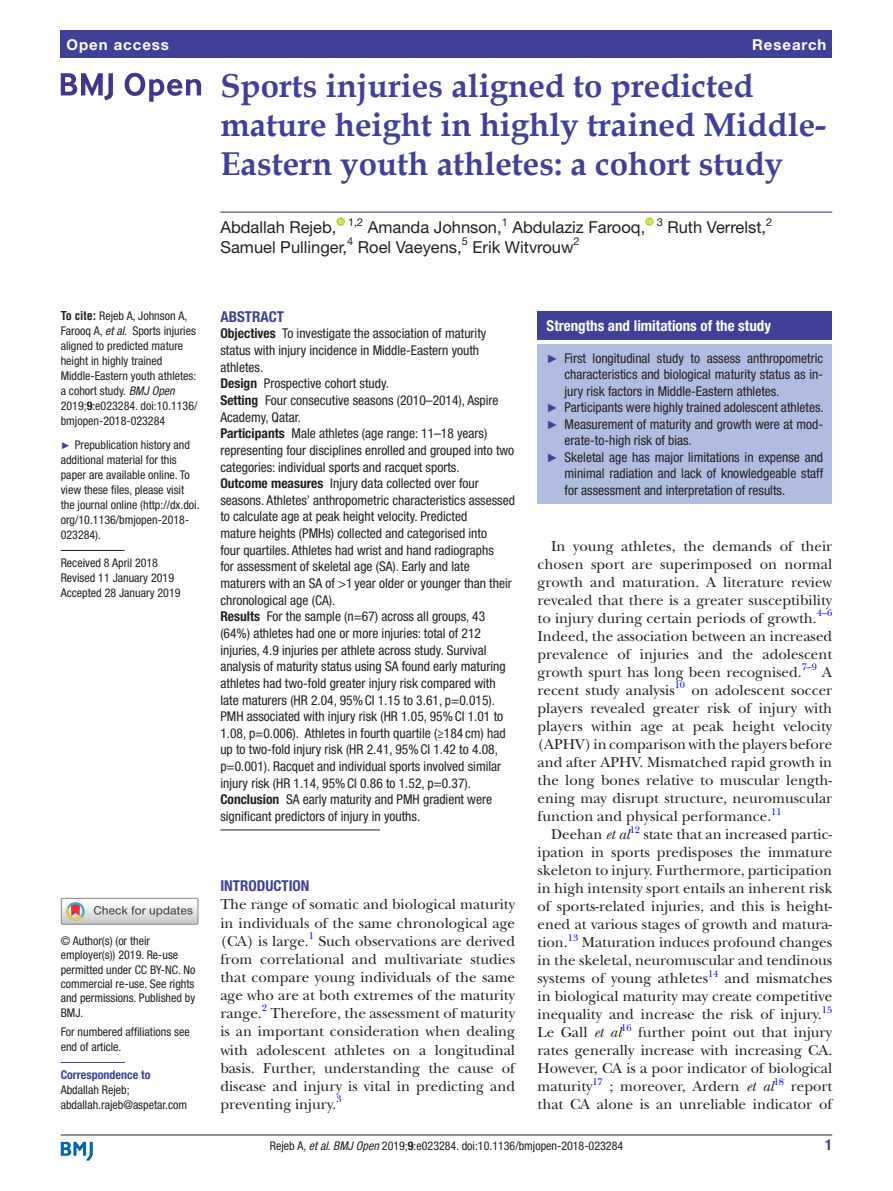
<style>
.page{position:relative;width:893px;height:1191px;background:#fff}
.page>*{position:absolute;margin:0;border:0;box-sizing:border-box;transform-origin:0 0}
.t1{font:700 33px/39px "Book Antiqua";color:#414099}
.t2{font:16.5px "Helvetica Neue LT Std";color:#231f20}
.t3{font:15px/18px "New Baskerville";color:#231f20;text-align:justify}
.t4{font:700 condensed 15px "Helvetica Neue LT Std";color:#fff}
.t5{font:700 condensed 15px "Helvetica Neue LT Std";color:#414099}
.t6{font:700 15px "Helvetica Neue LT Std";letter-spacing:.065em;color:#fff}
.t7{font:condensed 13.5px/16.6px "Helvetica Neue LT Std";color:#231f20}
.t8{font:condensed 12px/15px "Helvetica Neue LT Std";color:#231f20}
.t9{font:700 condensed 12px "Helvetica Neue LT Std";color:#414099}
.t10{font:10.95px "Helvetica Neue LT Std";color:#231f20}
.t11{font:9.9px "New Baskerville";color:#00f}
.s1{font-family:"Helvetica LT Std";font-weight:700}
.s2{font-style:italic}
.s3{font-weight:700}
.s4{font-family:"Arial";font-stretch:normal;font-size:9.75px;color:#414099}
.s5{font-family:"Arial";font-stretch:normal;font-size:12px;color:#414099}
</style>
<div class="page">
<hr style="left:61px;top:1134px;width:771px;height:1px;background:#231f20">
<svg style="left:61px;top:1141px;width:32px;height:19px"></svg>
<div style="left:61px;top:31px;width:771px;height:27px;background:#414099"></div>
<hr style="left:220px;top:211px;width:612px;height:2px;background:#414099">
<svg style="left:337px;top:217px;width:8px;height:9px"></svg>
<svg style="left:645px;top:217px;width:9px;height:9px"></svg>
<hr style="left:61px;top:550px;width:64px;height:1px;background:#231f20">
<hr style="left:61px;top:1062px;width:64px;height:1px;background:#414099">
<svg style="left:61px;top:73px;width:52px;height:27px"></svg>
<svg style="left:125px;top:73px;width:76px;height:29px"></svg>
<div style="left:61px;top:897px;width:138px;height:27px;border:1px solid #969090"></div>
<svg style="left:61px;top:898px;width:137px;height:26px"></svg>
<hr style="left:220px;top:829px;width:160px;height:1px;background:#231f20">
<div style="left:538px;top:311px;width:294px;height:29px;background:#414099"></div>
<div style="left:538px;top:344px;width:294px;height:159px;background:#afbde1"></div>
<p class="t6" style="left:66px;top:35px;width:104px">Open access</p>
<p class="t6" style="left:752px;top:35px;width:76px">Research</p>
<h1 class="t1" style="left:220px;top:66px;width:607px">Sports injuries aligned to predicted mature height in highly trained Middle-<br>Eastern youth athletes: a cohort study</h1>
<p class="t2" style="left:220px;top:218px;width:118px">Abdallah Rejeb,</p>
<p class="t10" style="left:348px;top:215px;width:17px">1,2</p>
<p class="t2" style="left:368px;top:218px;width:135px">Amanda Johnson,</p>
<p class="t10" style="left:502px;top:215px;width:8px">1</p>
<p class="t2" style="left:512px;top:218px;width:134px">Abdulaziz Farooq,</p>
<p class="t10" style="left:657px;top:215px;width:8px">3</p>
<p class="t2" style="left:667px;top:218px;width:100px">Ruth Verrelst,</p>
<p class="t10" style="left:766px;top:215px;width:8px">2</p>
<p class="t2" style="left:220px;top:237px;width:128px">Samuel Pullinger,</p>
<p class="t10" style="left:347px;top:235px;width:8px">4</p>
<p class="t2" style="left:358px;top:237px;width:105px">Roel Vaeyens,</p>
<p class="t10" style="left:462px;top:235px;width:8px">5</p>
<p class="t2" style="left:472px;top:237px;width:103px">Erik Witvrouw</p>
<p class="t10" style="left:574px;top:235px;width:8px">2</p>
<p class="t8" style="left:61px;top:308px;width:138px"><span class="s1">To cite:</span> Rejeb A, Johnson A,<br>Farooq A, <span class="s2">et al</span>. Sports injuries aligned to predicted mature height in highly trained<br>Middle-Eastern youth athletes: a cohort study. <span class="s2">BMJ Open<br></span>2019;<span class="s3">9</span>:e023284. doi:10.1136/ bmjopen-2018-023284</p>
<p class="t8" style="left:61px;top:437px;width:140px"><span class="s4">►</span> Prepublication history and additional material for this paper are available online. To view these files, please visit the journal online (http://dx.doi. org/10.1136/bmjopen-2018-<br>023284).</p>
<p class="t8" style="left:61px;top:555px;width:121px">Received 8 April 2018<br>Revised 11 January 2019<br>Accepted 28 January 2019</p>
<p class="t8" style="left:61px;top:933px;width:136px;line-height:14.4px">© Author(s) (or their employer(s)) 2019. Re-use permitted under CC BY-NC. No commercial re-use. See rights and permissions. Published by<br>BMJ.</p>
<p class="t8" style="left:61px;top:1024px;width:130px">For numbered affiliations see end of article.</p>
<p class="t9" style="left:61px;top:1067px;width:91px">Correspondence to</p>
<p class="t8" style="left:61px;top:1082px;width:128px">Abdallah Rejeb; abdallah.rajeb@aspetar.com</p>
<p class="t5" style="left:220px;top:307px;width:65px">Abstract</p>
<p class="t7" style="left:220px;top:325px;width:296px"><span class="s3">Objectives</span> To investigate the association of maturity status with injury incidence in Middle-Eastern youth athletes.<br><span class="s3">Design</span> Prospective cohort study.<br><span class="s3">Setting</span> Four consecutive seasons (2010–2014), Aspire Academy, Qatar.<br><span class="s3">Participants</span> Male athletes (age range: 11–18 years) representing four disciplines enrolled and grouped into two categories: individual sports and racquet sports.<br><span class="s3">Outcome measures</span> Injury data collected over four seasons. Athletes’ anthropometric characteristics assessed to calculate age at peak height velocity. Predicted<br>mature heights (PMHs) collected and categorised into<br>four quartiles. Athletes had wrist and hand radiographs<br>for assessment of skeletal age (SA). Early and late maturers with an SA of &gt;1 year older or younger than their chronological age (CA).<br><span class="s3">Results</span> For the sample (n=67) across all groups, 43 (64%) athletes had one or more injuries: total of 212 injuries, 4.9 injuries per athlete across study. Survival analysis of maturity status using SA found early maturing athletes had two-fold greater injury risk compared with late maturers (HR 2.04, 95%CI 1.15 to 3.61, p=0.015).<br>PMH associated with injury risk (HR 1.05, 95%CI 1.01 to 1.08, p=0.006). Athletes in fourth quartile (≥184 cm) had up to two-fold injury risk (HR 2.41, 95%CI 1.42 to 4.08, p=0.001). Racquet and individual sports involved similar injury risk (HR 1.14, 95%CI 0.86 to 1.52, p=0.37).<br><span class="s3">Conclusion</span> SA early maturity and PMH gradient were significant predictors of injury in youths.</p>
<p class="t5" style="left:220px;top:877px;width:91px">Introduction</p>
<p class="t3" style="left:220px;top:895px;width:296px">The range of somatic and biological maturity in individuals of the same chronological age (CA) is large.<sup>1</sup> Such observations are derived from correlational and multivariate studies that compare young individuals of the same age who are at both extremes of the maturity range.</p>
<p class="t11" style="left:262px;top:1002px;width:7px">2</p>
<p class="t3" style="left:220px;top:1004px;width:296px;text-indent:50px">Therefore, the assessment of maturity is an important consideration when dealing with adolescent athletes on a longitudinal basis. Further, understanding the cause of disease and injury is vital in predicting and preventing injury.</p>
<p class="t11" style="left:336px;top:1093px;width:7px">3</p>
<p class="t4" style="left:547px;top:316px;width:226px">Strengths and limitations of the study</p>
<p class="t7" style="left:547px;top:349px;width:278px"><span class="s5">►</span> First longitudinal study to assess anthropometric</p>
<p class="t7" style="left:565px;top:366px;width:260px">characteristics and biological maturity status as in-</p>
<p class="t7" style="left:565px;top:382px;width:216px">jury risk factors in Middle-Eastern athletes.</p>
<p class="t7" style="left:547px;top:399px;width:279px"><span class="s5">►</span> Participants were highly trained adolescent athletes.</p>
<p class="t7" style="left:547px;top:415px;width:278px"><span class="s5">►</span> Measurement of maturity and growth were at mod-</p>
<p class="t7" style="left:565px;top:432px;width:129px">erate-to-high risk of bias.</p>
<p class="t7" style="left:547px;top:448px;width:278px"><span class="s5">►</span> Skeletal age has major limitations in expense and</p>
<p class="t7" style="left:565px;top:465px;width:260px">minimal radiation and lack of knowledgeable staff</p>
<p class="t7" style="left:565px;top:481px;width:222px">for assessment and interpretation of results.</p>
<p class="t3" style="left:538px;top:537px;width:296px;text-indent:14px">In young athletes, the demands of their chosen sport are superimposed on normal growth and maturation. A literature review revealed that there is a greater susceptibility to injury during certain periods of growth.<sup>4–6<br></sup>Indeed, the association between an increased prevalence of injuries and the adolescent growth spurt has long been recognised.</p>
<p class="t11" style="left:802px;top:661px;width:17px">7–9</p>
<p class="t3" style="left:822px;top:663px;width:11px">A</p>
<p class="t3" style="left:538px;top:681px;width:139px">recent study analysis</p>
<p class="t11" style="left:675px;top:679px;width:12px">10</p>
<p class="t3" style="left:538px;top:681px;width:296px;text-indent:154px">on adolescent soccer players revealed greater risk of injury with players within age at peak height velocity (APHV) in comparison with the players before and after APHV. Mismatched rapid growth in the long bones relative to muscular length&shy;ening may disrupt structure, neuromuscular function and physical performance.</p>
<p class="t11" style="left:771px;top:805px;width:12px">11</p>
<p class="t3" style="left:551px;top:825px;width:80px">Deehan <span class="s2">et al</span></p>
<p class="t11" style="left:630px;top:823px;width:12px">12</p>
<p class="t3" style="left:538px;top:825px;width:296px;text-indent:106px">state that an increased partic&shy;ipation in sports predisposes the immature skeleton to injury. Furthermore, participation in high intensity sport entails an inherent risk of sports-related injuries, and this is height&shy;ened at various stages of growth and matura&shy;tion.</p>
<p class="t11" style="left:568px;top:931px;width:12px">13</p>
<p class="t3" style="left:538px;top:933px;width:296px;text-indent:44px">Maturation induces profound changes in the skeletal, neuromuscular and tendinous systems of young athletes</p>
<p class="t11" style="left:708px;top:967px;width:12px">14</p>
<p class="t3" style="left:538px;top:969px;width:296px;text-indent:187px">and mismatches in biological maturity may create competitive inequality and increase the risk of injury.<sup>15<br></sup>Le Gall <span class="s2">et al</span></p>
<p class="t11" style="left:621px;top:1021px;width:12px">16</p>
<p class="t3" style="left:538px;top:1023px;width:296px;text-indent:101px">further point out that injury rates generally increase with increasing CA.<br>However, CA is a poor indicator of biological maturity</p>
<p class="t11" style="left:592px;top:1075px;width:12px">17</p>
<p class="t3" style="left:609px;top:1077px;width:166px">; moreover, Ardern <span class="s2">et al</span></p>
<p class="t11" style="left:774px;top:1075px;width:12px">18</p>
<p class="t3" style="left:538px;top:1077px;width:296px;text-align:right">report<br>that CA alone is an unreliable indicator of</p>
<p class="t8" style="left:270px;top:1137px;width:355px">Rejeb A, <span class="s2">et al</span>. <span class="s2">BMJ Open</span> 2019;<span class="s3">9</span>:e023284. doi:10.1136/bmjopen-2018-023284</p>
<p class="t5" style="left:825px;top:1135px;width:9px">1</p>
</div>
